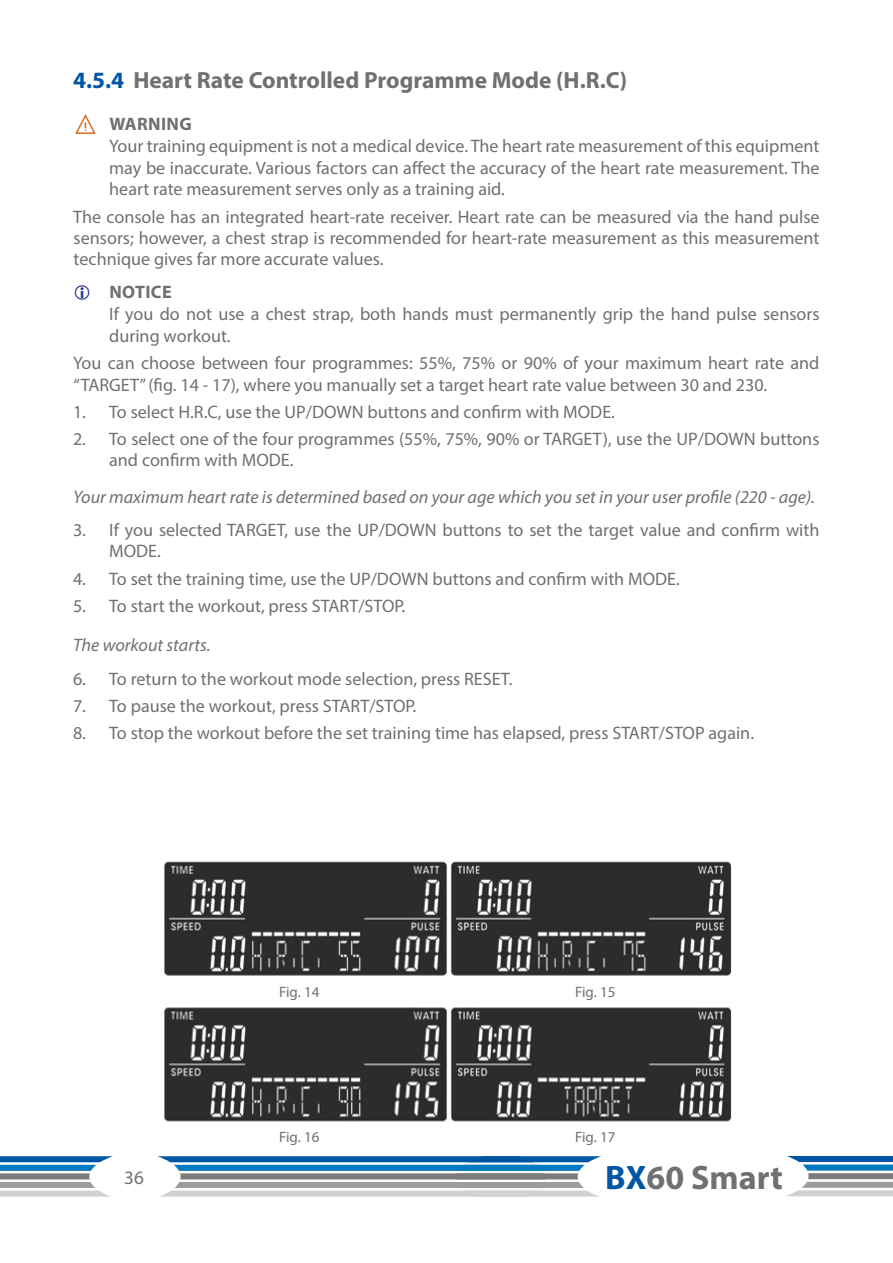
<style>
.page{position:relative;width:893px;height:1263px;background:#fff}
.page>*{position:absolute;margin:0;border:0;box-sizing:border-box;transform-origin:0 0}
.t1{font:700 34.05px "Myriad Pro";color:#70706f}
.t2{font:700 23.4px "Myriad Pro";color:#70706f}
.t3{font:19.05px "Myriad Pro";color:#70706f}
.Text_Hinweise{font:18.15px/21.3px "Myriad Pro";color:#70706f}
.t4{font:italic 18.15px "Myriad Pro";color:#70706f}
.t5{font:700 18.15px "Myriad Pro";letter-spacing:.02em;color:#70706f}
.t6{font:15px "Myriad Pro";color:#70706f}
.s1{color:#0056a4}
.s2{color:#d15c06}
</style>
<div class="page">
<img style="left:164px;top:861px;width:568px;height:261px">
<svg style="left:787px;top:1156px;width:106px;height:40px"></svg>
<svg style="left:0;top:1156px;width:113px;height:40px"></svg>
<svg style="left:157px;top:1156px;width:444px;height:40px"></svg>
<div style="left:241px;top:981px;width:116px;height:17px;background:#fff"></div>
<div style="left:537px;top:981px;width:116px;height:17px;background:#fff"></div>
<p class="t2" style="left:73px;top:65px;width:556px"><span class="s1">4.5.4</span> Heart Rate Controlled Programme Mode (H.R.C)</p>
<p class="t5" style="left:73px;top:112px;width:120px"><span class="s2">⚠</span> WARNING</p>
<p class="Text_Hinweise" style="left:109px;top:135px;width:712px;line-height:21.8px;text-align:justify">Your training equipment is not a medical device. The heart rate measurement of this equipment may be inaccurate. Various factors can affect the accuracy of the heart rate measurement. The heart rate measurement serves only as a training aid.</p>
<p class="Text_Hinweise" style="left:73px;top:206px;width:748px;text-align:justify">The console has an integrated heart-rate receiver. Heart rate can be measured via the hand pulse sensors; however, a chest strap is recommended for heart-rate measurement as this measurement technique gives far more accurate values.</p>
<p class="t5" style="left:109px;top:281px;width:64px">NOTICE</p>
<p class="Text_Hinweise" style="left:109px;top:303px;width:712px;line-height:21.8px">If you do not use a chest strap, both hands must permanently grip the hand pulse sensors during workout.</p>
<p class="Text_Hinweise" style="left:73px;top:352px;width:748px">You can choose between four programmes: 55%, 75% or 90% of your maximum heart rate and “TARGET” (fig. 14 - 17), where you manually set a target heart rate value between 30 and 230.</p>
<p class="Text_Hinweise" style="left:73px;top:401px;width:543px">1. To select H.R.C, use the UP/DOWN buttons and confirm with MODE.</p>
<p class="Text_Hinweise" style="left:109px;top:428px;width:712px;text-indent:-36px">2. To select one of the four programmes (55%, 75%, 90% or TARGET), use the UP/DOWN buttons and confirm with MODE.</p>
<p class="t4" style="left:73px;top:485px;width:743px">Your maximum heart rate is determined based on your age which you set in your user profile (220 - age).</p>
<p class="Text_Hinweise" style="left:109px;top:519px;width:712px;text-indent:-36px">3. If you selected TARGET, use the UP/DOWN buttons to set the target value and confirm with<br>MODE.</p>
<p class="Text_Hinweise" style="left:73px;top:568px;width:608px">4. To set the training time, use the UP/DOWN buttons and confirm with MODE.</p>
<p class="Text_Hinweise" style="left:73px;top:595px;width:334px">5. To start the workout, press START/STOP.</p>
<p class="t4" style="left:73px;top:634px;width:139px">The workout starts.</p>
<p class="Text_Hinweise" style="left:73px;top:668px;width:441px">6. To return to the workout mode selection, press RESET.</p>
<p class="Text_Hinweise" style="left:73px;top:695px;width:345px">7. To pause the workout, press START/STOP.</p>
<p class="Text_Hinweise" style="left:73px;top:722px;width:682px">8. To stop the workout before the set training time has elapsed, press START/STOP again.</p>
<p class="t6" style="left:279px;top:982px;width:42px">Fig. 14</p>
<p class="t6" style="left:575px;top:982px;width:42px">Fig. 15</p>
<p class="t6" style="left:279px;top:1127px;width:42px">Fig. 16</p>
<p class="t6" style="left:575px;top:1127px;width:42px">Fig. 17</p>
<p class="t3" style="left:124px;top:1166px;width:21px">36</p>
<h1 class="t1" style="left:605px;top:1155px;width:179px"><span class="s1">BX</span>60 Smart</h1>
</div>
